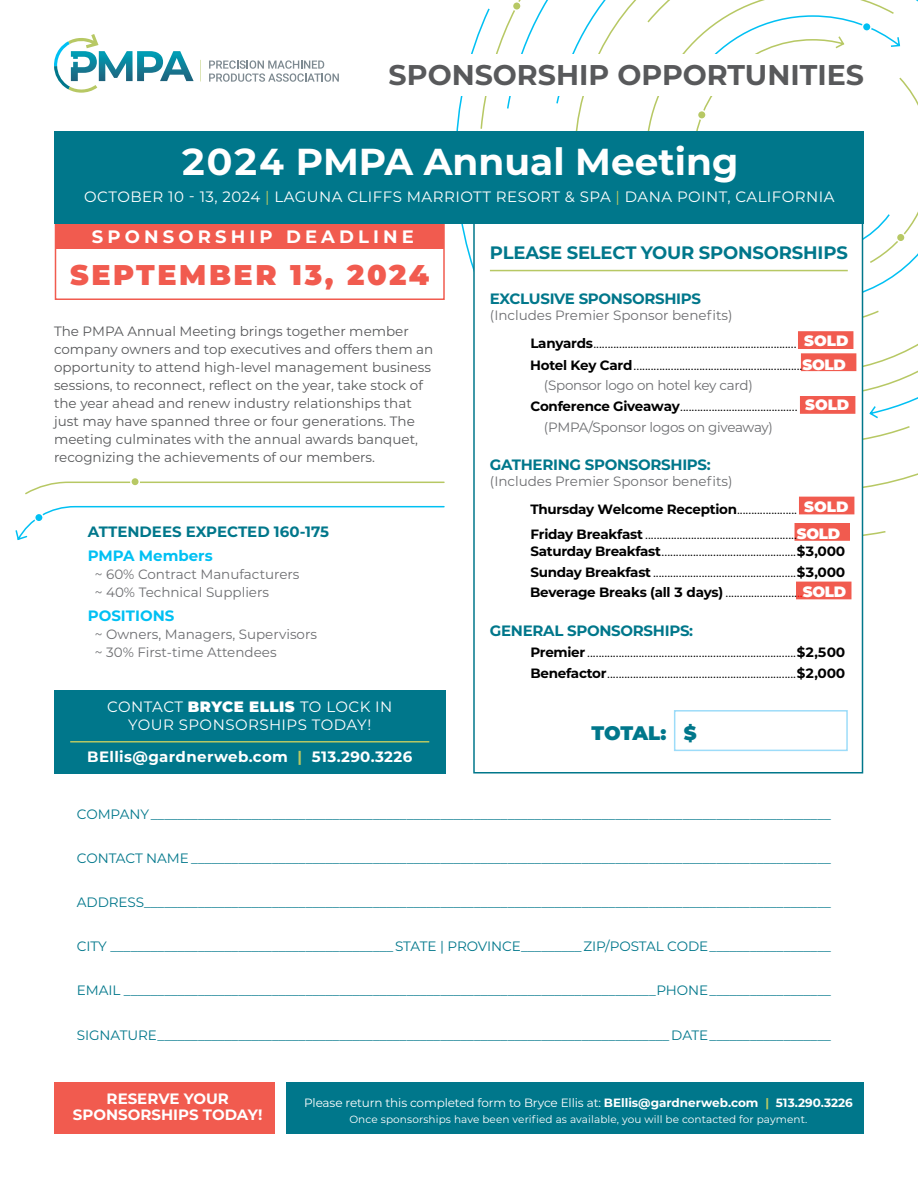
<style>
.page{position:relative;width:918px;height:1188px;background:#fff}
.page>*{position:absolute;margin:0;border:0;box-sizing:border-box;transform-origin:0 0}
.t1{font:700 37.5px "Montserrat";color:#fff}
.t2{font:700 28.5px "Montserrat";color:#58595b}
.t3{font:900 28.5px "Montserrat";letter-spacing:.09em;color:#f15b4f}
.t4{font:900 19.65px "Montserrat";letter-spacing:-.015em;color:#00778b}
.t5{font:700 18px "Montserrat";letter-spacing:-.01em;color:#00778b}
.t6{font:700 18px "Montserrat";letter-spacing:.23em;color:#fff}
.t7{font:15px/18px "Montserrat";letter-spacing:.03em;color:#fff;text-align:center}
.t8{font:700 15px "Montserrat";letter-spacing:-.02em;color:#00778b}
.t9{font:700 15px "Montserrat";letter-spacing:.025em;color:#fff}
.t10{font:700 15px/16px "Montserrat";color:#fff;text-align:center}
.t11{font:700 15px "Montserrat";color:#00778b}
.t12{font:700 15px "Montserrat";color:#00c0f3}
.t13{font:900 15px "Montserrat";color:#fff}
.t14{font:13.65px "Montserrat";letter-spacing:-.005em;color:#00778b}
.t15{font:13.5px/27.8px "Montserrat";color:#000}
.t16{font:13.5px/18px "Montserrat";color:#58595b}
.t17{font:13.5px/18px "Montserrat";color:#6d6e71}
.t18{font:13.5px "Montserrat";letter-spacing:-.02em;color:#6d6e71}
.t19{font:12px "Montserrat";letter-spacing:-.01em;color:#fff}
.t20{font:10.5px "Montserrat";letter-spacing:.01em;color:#fff}
.s1{color:#b7c864}
.s2{font-weight:900}
.s3{color:#6d6e71}
.s4{font-weight:700}
.s5{font-weight:700;color:#fff}
.s6{font-weight:700;color:#000}
.s7{color:#000}
.s8{font-weight:900;font-size:15px;color:#fff}
.s9{color:#f00}
.s10{font-weight:700;color:#b7c864}
</style>
<div class="page">
<svg style="left:456px;top:28px;width:24px;height:241px"></svg>
<div style="left:473px;top:216px;width:390px;height:558px;background:#fff;border:2px solid #00778b"></div>
<svg style="left:794px;top:523px;width:56px;height:18px"></svg>
<svg style="left:200px;top:60px;width:1px;height:22px"></svg>
<svg style="left:209px;top:60px;width:130px;height:22px"></svg>
<svg style="left:54px;top:34px;width:140px;height:59px"></svg>
<div style="left:389px;top:54px;width:475px;height:41px;background:#fff"></div>
<div style="left:56px;top:224px;width:388px;height:25px;background:#f15b4f"></div>
<div style="left:55px;top:223px;width:390px;height:77px;border:2px solid #f15b4f"></div>
<div style="left:54px;top:690px;width:392px;height:84px;background:#00778b"></div>
<hr style="left:70px;top:741px;width:359px;height:2px;background:#b7c864">
<div style="left:54px;top:1082px;width:221px;height:52px;background:#f15b4f"></div>
<div style="left:286px;top:1082px;width:578px;height:52px;background:#00778b"></div>
<svg style="left:15px;top:505px;width:430px;height:35px"></svg>
<svg style="left:25px;top:481px;width:420px;height:14px"></svg>
<div style="left:131px;top:477px;width:8px;height:9px;background:#b7c864;border-radius:50%"></div>
<div style="left:130px;top:477px;width:10px;height:10px;border:2px solid #fff;border-radius:50%"></div>
<div style="left:35px;top:513px;width:8px;height:9px;background:#00c0f3;border-radius:50%"></div>
<div style="left:34px;top:513px;width:10px;height:10px;border:2px solid #fff;border-radius:50%"></div>
<div style="left:54px;top:131px;width:810px;height:93px;background:#00778b"></div>
<div style="left:674px;top:710px;width:174px;height:41px;border:2px solid #9ddcf9"></div>
<svg style="left:799px;top:497px;width:55px;height:17px"></svg>
<svg style="left:796px;top:582px;width:55px;height:17px"></svg>
<svg style="left:480px;top:0;width:438px;height:469px"></svg>
<h2 class="t2" style="left:389px;top:55px;width:477px">SPONSORSHIP OPPORTUNITIES</h2>
<h1 class="t1" style="left:180px;top:135px;width:560px">2024 PMPA Annual Meeting</h1>
<p class="t7" style="left:84px;top:188px;width:752px">OCTOBER 10 - 13, 2024 <span class="s1">|</span> LAGUNA CLIFFS MARRIOTT RESORT &amp; SPA <span class="s1">|</span> DANA POINT, CALIFORNIA</p>
<h3 class="t6" style="left:92px;top:224px;width:324px">SPONSORSHIP DEADLINE</h3>
<h2 class="t3" style="left:70px;top:253px;width:360px">SEPTEMBER 13, 2024</h2>
<p class="t16" style="left:54px;top:322px;width:381px">The PMPA Annual Meeting brings together member company owners and top executives and offers them an opportunity to attend high-level management business sessions, to reconnect, reflect on the year, take stock of the year ahead and renew industry relationships that just may have spanned three or four generations. The meeting culminates with the annual awards banquet, recognizing the achievements of our members.</p>
<p class="t11" style="left:88px;top:521px;width:243px">ATTENDEES EXPECTED 160-175</p>
<p class="t12" style="left:88px;top:545px;width:126px">PMPA Members</p>
<p class="t17" style="left:95px;top:565px;width:206px">~ 60% Contract Manufacturers ~ 40% Technical Suppliers</p>
<p class="t12" style="left:88px;top:605px;width:88px">POSITIONS</p>
<p class="t17" style="left:95px;top:625px;width:224px">~ Owners, Managers, Supervisors ~ 30% First-time Attendees</p>
<p class="t7" style="left:107px;top:697px;width:287px">CONTACT <span class="s2">BRYCE ELLIS</span> TO LOCK IN<br>YOUR SPONSORSHIPS TODAY!</p>
<p class="t9" style="left:87px;top:746px;width:327px">BEllis@gardnerweb.com <span class="s1">|</span> 513.290.3226</p>
<h3 class="t5" style="left:490px;top:240px;width:359px">PLEASE SELECT YOUR SPONSORSHIPS</h3>
<p class="t8" style="left:490px;top:288px;width:213px">EXCLUSIVE SPONSORSHIPS</p>
<p class="t15" style="left:530px;top:301px;width:316px;text-indent:-40px"><span class="s3">(Includes Premier Sponsor benefits)<br></span><span class="s4">Lanyards</span> .......................................................................<span class="s5">$4,000</span></p>
<p class="t18" style="left:544px;top:376px;width:210px">(Sponsor logo on hotel key card)</p>
<p class="t15" style="left:530px;top:392px;width:317px"><span class="s4">Conference Giveaway</span> .........................................<span class="s5">$4,000</span></p>
<p class="t18" style="left:544px;top:418px;width:231px">(PMPA/Sponsor logos on giveaway)</p>
<p class="t8" style="left:490px;top:454px;width:222px">GATHERING SPONSORSHIPS:</p>
<p class="t17" style="left:530px;top:467px;width:317px;line-height:27.8px;text-indent:-40px">(Includes Premier Sponsor benefits)<br><span class="s6">Thursday Welcome Reception</span> <span class="s7">.....................</span><span class="s5">$3,500</span></p>
<p class="t15" style="left:530px;top:525px;width:316px;line-height:17.2px"><span class="s4">Friday Breakfast</span> .....................................................<span class="s8">SOLD<br></span><span class="s4">Saturday Breakfast</span>...............................................<span class="s4">$3,000</span></p>
<p class="t15" style="left:530px;top:558px;width:316px"><span class="s4">Sunday Breakfast</span> ..................................................<span class="s4">$3,000</span></p>
<p class="t13" style="left:804px;top:329px;width:46px">SOLD</p>
<p class="t15" style="left:530px;top:351px;width:317px"><span class="s4">Hotel Key Card</span>...........................................................<span class="s8">SOLD</span></p>
<p class="t13" style="left:805px;top:394px;width:46px">SOLD</p>
<p class="t13" style="left:804px;top:496px;width:46px">SOLD</p>
<p class="t15" style="left:530px;top:578px;width:318px"><span class="s4">Beverage Breaks (all 3 days)</span> .........................<span class="s9">..</span><span class="s8">SOLD</span></p>
<p class="t8" style="left:490px;top:620px;width:205px">GENERAL SPONSORSHIPS:</p>
<p class="t15" style="left:530px;top:642px;width:316px;line-height:21px"><span class="s4">Premier</span> .........................................................................<span class="s4">$2,500<br>Benefactor</span>..................................................................<span class="s4">$2,000</span></p>
<h3 class="t4" style="left:592px;top:718px;width:107px">TOTAL: $</h3>
<p class="t14" style="left:77px;top:804px;width:756px">COMPANY_____________________________________________________________________________________________________</p>
<p class="t14" style="left:77px;top:849px;width:756px">CONTACT NAME _______________________________________________________________________________________________</p>
<p class="t14" style="left:77px;top:893px;width:756px">ADDRESS______________________________________________________________________________________________________</p>
<p class="t14" style="left:77px;top:937px;width:756px">CITY __________________________________________STATE | PROVINCE_________ZIP/POSTAL CODE__________________</p>
<p class="t14" style="left:77px;top:981px;width:756px">EMAIL _______________________________________________________________________________PHONE__________________</p>
<p class="t14" style="left:77px;top:1025px;width:756px">SIGNATURE____________________________________________________________________________ DATE__________________</p>
<p class="t10" style="left:73px;top:1090px;width:191px">RESERVE YOUR<br>SPONSORSHIPS TODAY!</p>
<p class="t19" style="left:304px;top:1094px;width:550px">Please return this completed form to Bryce Ellis at: <span class="s4">BEllis@gardnerweb.com</span> <span class="s10">|</span> <span class="s4">513.290.3226</span></p>
<p class="t20" style="left:349px;top:1112px;width:460px">Once sponsorships have been verified as available, you will be contacted for payment.</p>
</div>
